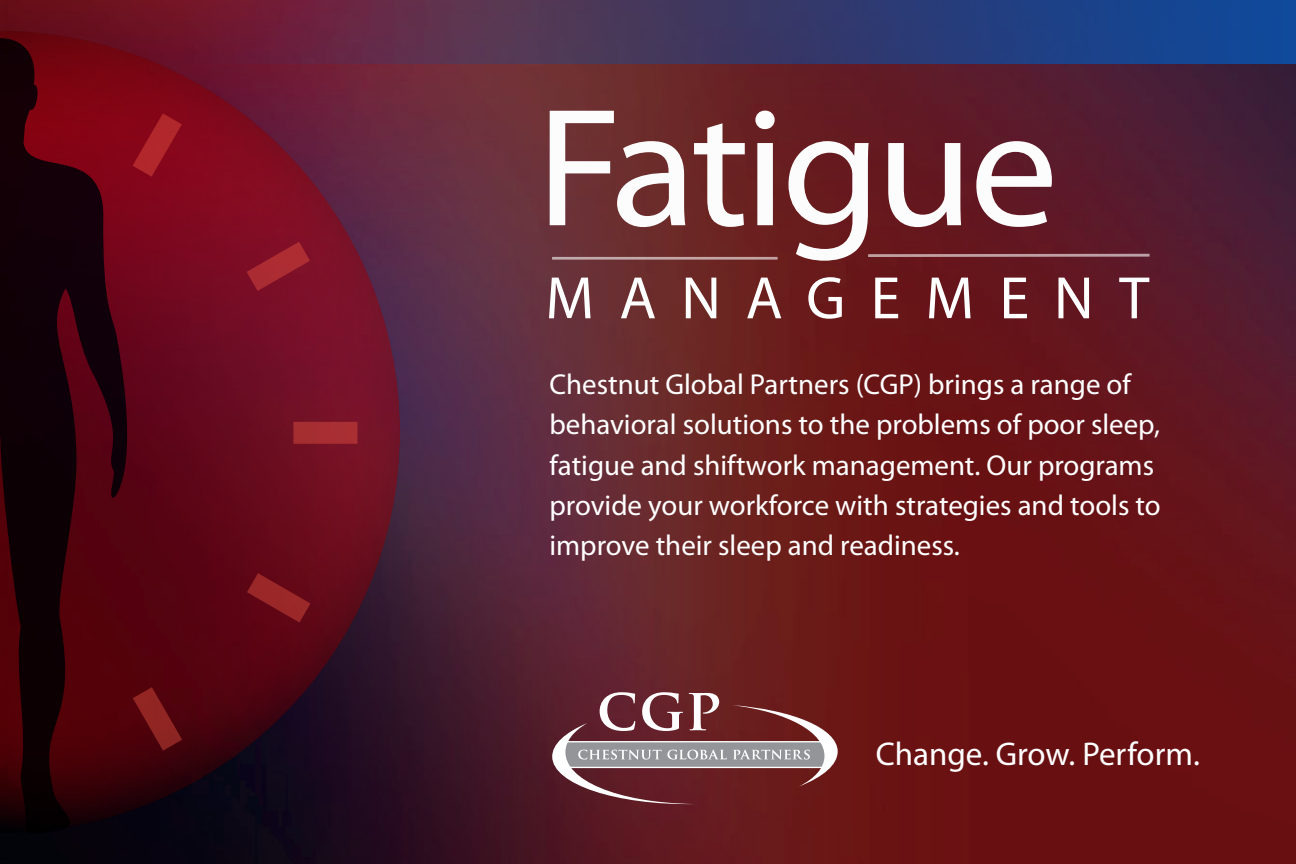
<style>
.page{position:relative;width:1296px;height:864px;background:#fff}
.page>*{position:absolute;margin:0;border:0;box-sizing:border-box;transform-origin:0 0}
.t1{font:169.8px "Myriad Pro";letter-spacing:-.025em;color:#fff;scale:1.04 1}
.t2{font:60.4px "Myriad Pro";letter-spacing:.415em;color:#fff}
.t3{font:33px "Myriad Pro";color:#fff}
.t4{font:28.8px/40.4px "Myriad Pro";color:#fff}
</style>
<div class="page">
<img style="left:8px;top:0;width:1288px;height:864px">
<div style="left:180px;top:0;width:1116px;height:63px;background:linear-gradient(to right,#772130,#074b9c)"></div>
<svg style="left:552px;top:692px;width:286px;height:113px;background:#825155"></svg>
<img style="left:0;top:0;width:8px;height:864px">
<div style="left:0;top:29px;width:402px;height:806px;background:#231f20;opacity:.75"></div>
<svg style="left:0;top:38px;width:129px;height:796px;background:#36010a"></svg>
<svg style="left:133px;top:113px;width:224px;height:638px;background:#680b1e"></svg>
<hr style="left:552px;top:257px;width:226px;height:3px;background:#fff">
<hr style="left:868px;top:254px;width:282px;height:3px;background:#fff">
<h1 class="t1" style="left:536px;top:76px;width:503px">Fatigue</h1>
<p class="t2" style="left:545px;top:265px;width:605px">MANAGEMENT</p>
<p class="t4" style="left:549px;top:364px;width:613px">Chestnut Global Partners (CGP) brings a range of behavioral solutions to the problems of poor sleep, fatigue and shiftwork management. Our programs provide your workforce with strategies and tools to improve their sleep and readiness.</p>
<p class="t3" style="left:876px;top:736px;width:326px">Change. Grow. Perform.</p>
</div>
